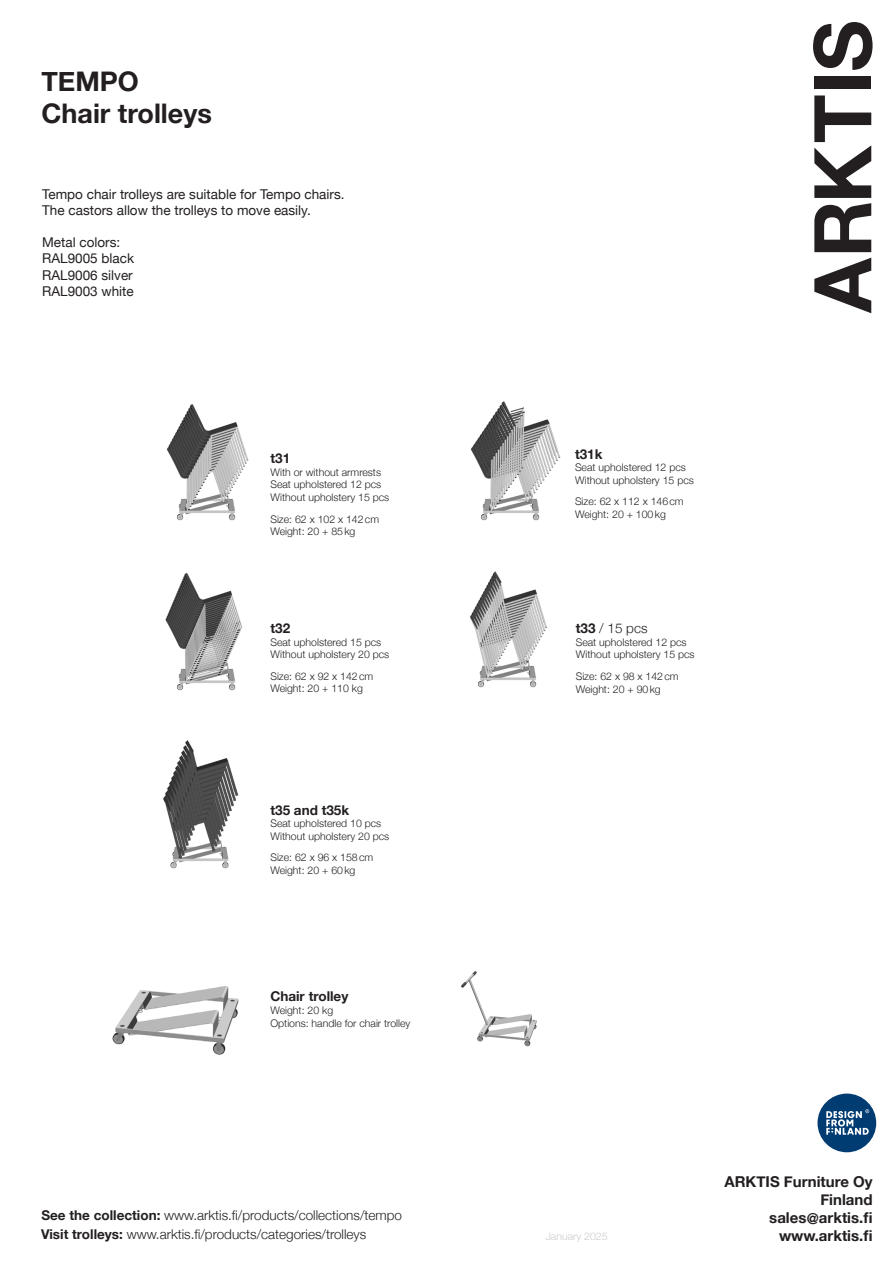
<style>
.page{position:relative;width:893px;height:1263px;background:#fff}
.page>*{position:absolute;margin:0;border:0;box-sizing:border-box;transform-origin:0 0}
.Headline{font:700 27px "Helvetica Neue";color:#231f20}
.t1{font:700 15px/18px "Helvetica Neue";color:#231f20;text-align:right}
.Body_text{font:13.5px/16.2px "Helvetica Neue";color:#231f20}
.Product_details{font:300 13.5px "Helvetica Neue";color:#231f20}
.Product_details-2{font:700 13.5px "Helvetica Neue";color:#231f20}
.measurements{font:300 10.5px "Helvetica Neue";color:#231f20}
.Product_details-3{font:300 10.5px "Helvetica Neue";color:#231f20}
.Date{font:300 10.5px "Helvetica Neue";color:#ccc}
.s1{font-weight:700}
</style>
<div class="page">
<svg style="left:814px;top:258px;width:57px;height:55px"></svg>
<svg style="left:814px;top:95px;width:57px;height:157px"></svg>
<div style="left:814px;top:76px;width:57px;height:13px;background:#231f20"></div>
<svg style="left:813px;top:22px;width:59px;height:48px"></svg>
<div style="left:817px;top:1093px;width:59px;height:59px;background:#003c72;border-radius:50%"></div>
<svg style="left:826px;top:1109px;width:43px;height:26px"></svg>
<img style="left:112px;top:986px;width:127px;height:69px">
<img style="left:470px;top:571px;width:77px;height:117px">
<img style="left:470px;top:401px;width:91px;height:120px">
<img style="left:166px;top:404px;width:83px;height:117px">
<img style="left:163px;top:740px;width:76px;height:129px">
<img style="left:165px;top:573px;width:77px;height:118px">
<img style="left:461px;top:971px;width:76px;height:76px">
<p class="Headline" style="left:41px;top:60px;width:99px">TEMPO</p>
<p class="Headline" style="left:41px;top:93px;width:172px">Chair trolleys</p>
<p class="Body_text" style="left:42px;top:186px;width:304px">Tempo chair trolleys are suitable for Tempo chairs.</p>
<p class="Body_text" style="left:42px;top:203px;width:270px">The castors allow the trolleys to move easily.</p>
<p class="Body_text" style="left:42px;top:235px;width:93px">Metal colors:<br>RAL9005 black</p>
<p class="Body_text" style="left:42px;top:267px;width:93px">RAL9006 silver<br>RAL9003 white</p>
<p class="Product_details-2" style="left:270px;top:448px;width:21px">t31</p>
<p class="measurements" style="left:270px;top:464px;width:112px">With or without armrests</p>
<p class="measurements" style="left:270px;top:476px;width:112px">Seat upholstered 12 pcs</p>
<p class="measurements" style="left:270px;top:489px;width:120px">Without upholstery 15 pcs</p>
<p class="measurements" style="left:270px;top:510px;width:110px">Size: 62 x 102 x 142cm</p>
<p class="measurements" style="left:270px;top:523px;width:87px">Weight: 20 + 85kg</p>
<p class="Product_details-2" style="left:270px;top:617px;width:21px">t32</p>
<p class="Product_details-3" style="left:270px;top:633px;width:112px">Seat upholstered 15 pcs</p>
<p class="measurements" style="left:270px;top:646px;width:120px">Without upholstery 20 pcs</p>
<p class="measurements" style="left:270px;top:667px;width:104px">Size: 62 x 92 x 142cm</p>
<p class="measurements" style="left:270px;top:680px;width:94px">Weight: 20 + 110 kg</p>
<p class="Product_details-2" style="left:270px;top:799px;width:80px">t35 and t35k</p>
<p class="Product_details-3" style="left:270px;top:815px;width:112px">Seat upholstered 10 pcs</p>
<p class="measurements" style="left:270px;top:827px;width:120px">Without upholstery 20 pcs</p>
<p class="measurements" style="left:270px;top:849px;width:104px">Size: 62 x 96 x 158cm</p>
<p class="measurements" style="left:270px;top:862px;width:87px">Weight: 20 + 60kg</p>
<p class="Product_details-2" style="left:270px;top:986px;width:79px">Chair trolley</p>
<p class="Product_details-3" style="left:270px;top:1002px;width:64px">Weight: 20 kg</p>
<p class="measurements" style="left:270px;top:1014px;width:142px">Options: handle for chair trolley</p>
<p class="Product_details-2" style="left:575px;top:443px;width:29px">t31k</p>
<p class="Product_details-3" style="left:575px;top:459px;width:112px">Seat upholstered 12 pcs</p>
<p class="measurements" style="left:575px;top:472px;width:120px">Without upholstery 15 pcs</p>
<p class="measurements" style="left:575px;top:493px;width:110px">Size: 62 x 112 x 146cm</p>
<p class="measurements" style="left:575px;top:506px;width:92px">Weight: 20 + 100kg</p>
<p class="Product_details" style="left:576px;top:617px;width:73px"><span class="s1">t33</span> / 15 pcs</p>
<p class="measurements" style="left:576px;top:633px;width:112px">Seat upholstered 12 pcs</p>
<p class="measurements" style="left:576px;top:646px;width:120px">Without upholstery 15 pcs</p>
<p class="measurements" style="left:576px;top:668px;width:104px">Size: 62 x 98 x 142cm</p>
<p class="measurements" style="left:576px;top:680px;width:87px">Weight: 20 + 90kg</p>
<p class="Product_details" style="left:41px;top:1204px;width:362px"><span class="s1">See the collection:</span> www.arktis.fi/products/collections/tempo</p>
<p class="Product_details" style="left:41px;top:1223px;width:327px"><span class="s1">Visit trolleys:</span> www.arktis.fi/products/categories/trolleys</p>
<p class="Date" style="left:546px;top:1227px;width:63px">January 2025</p>
<h2 class="t1" style="left:724px;top:1172px;width:150px">ARKTIS Furniture Oy<br>Finland<br>sales @ arktis.fi www.arktis.fi</h2>
</div>
